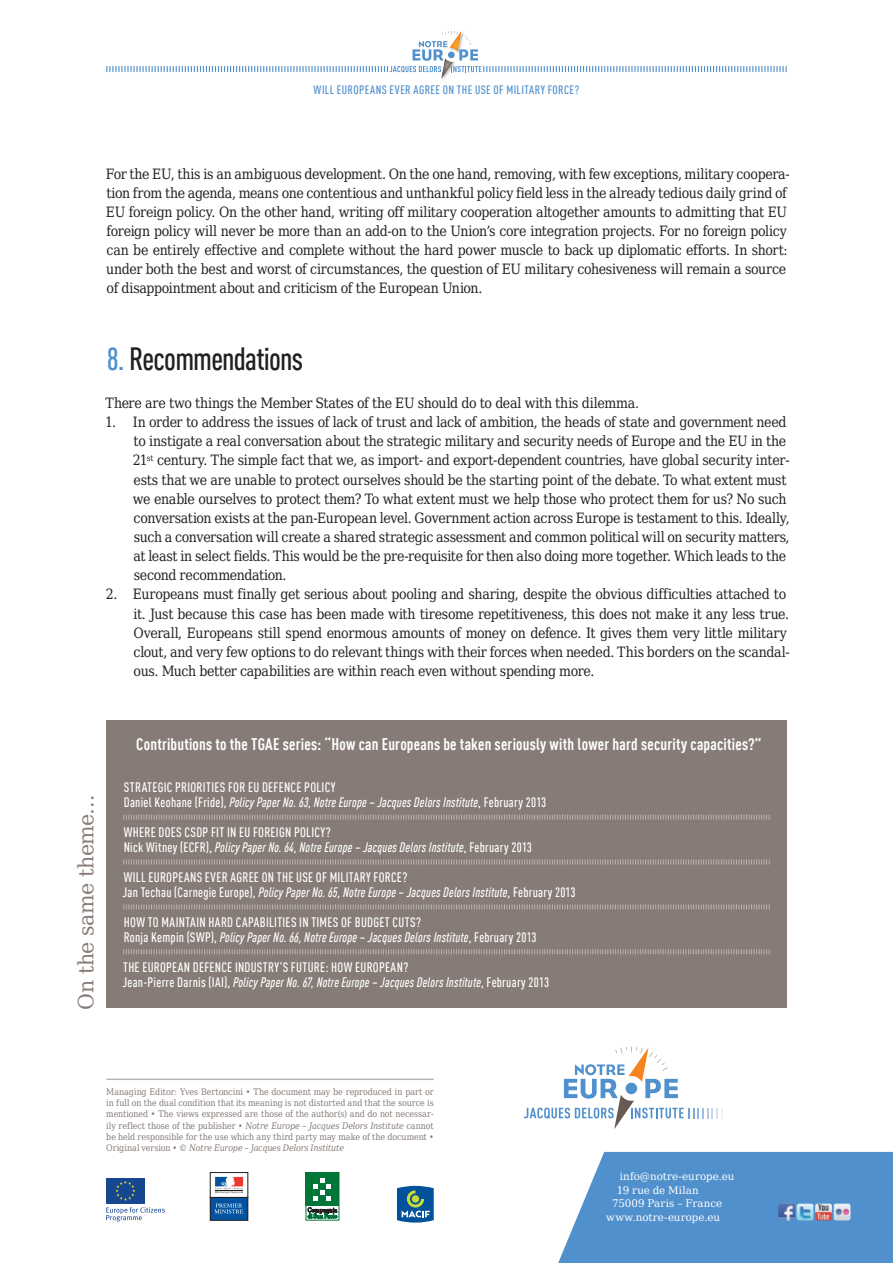
<style>
.page{position:relative;width:893px;height:1263px;background:#fff}
.page>*{position:absolute;margin:0;border:0;box-sizing:border-box;transform-origin:0 0}
.PP_Titre1{font:500 condensed 31.5px "DIN Offc Pro";letter-spacing:-.025em;color:#231f20}
.t1{font:21px "DejaVu Serif";letter-spacing:-.03em;color:#867b76}
.PP_SMT_auteur_fin{font:700 condensed 16.5px "DIN Offc Pro";letter-spacing:.015em;color:#fff}
.PP_Courant{font:14.25px/19.2px "DejaVu Serif Condensed";letter-spacing:-.02em;color:#231f20}
.PP_SMT_auteur{font:italic 500 condensed 13.5px "DIN Offc Pro";letter-spacing:.015em;color:#fff}
.PP_SMT_titre{font:500 condensed 13.5px "DIN Offc Pro";letter-spacing:.02em;color:#fff}
.PP_SMT_auteur_fin-2{font:italic 500 condensed 13.5px "DIN Offc Pro";letter-spacing:.015em;color:#fff}
.t2{font:500 condensed 12px "DIN Offc Pro";letter-spacing:.035em;color:#5090cc}
.t3{font:10.5px "DejaVu Serif";letter-spacing:.005em;color:#fff}
.t4{font:9px/11.2px "DejaVu Serif Condensed";letter-spacing:-.005em;color:#867b76;text-align:justify}
.s1{color:#5090cc}
.s2{font-style:normal}
.s3{font-style:italic}
</style>
<div class="page">
<svg style="left:558px;top:1152px;width:335px;height:111px;background:#5c97cf"></svg>
<hr style="left:106px;top:1078px;width:328px;height:2px;background:#bcb4b2">
<svg style="left:397px;top:1186px;width:37px;height:36px"></svg>
<div style="left:210px;top:1197px;width:38px;height:23px;background:#0153a0"></div>
<div style="left:210px;top:1197px;width:38px;height:23px;border:1px solid #231f20"></div>
<div style="left:210px;top:1172px;width:38px;height:25px;border:1px solid #231f20"></div>
<svg style="left:215px;top:1177px;width:28px;height:16px"></svg>
<svg style="left:214px;top:1203px;width:29px;height:10px"></svg>
<img style="left:815px;top:1203px;width:17px;height:17px">
<img style="left:778px;top:1203px;width:17px;height:17px">
<img style="left:834px;top:1203px;width:16px;height:17px">
<img style="left:797px;top:1203px;width:16px;height:17px">
<div style="left:106px;top:720px;width:681px;height:288px;background:#867b76"></div>
<svg style="left:123px;top:814px;width:647px;height:6px"></svg>
<svg style="left:123px;top:859px;width:647px;height:6px"></svg>
<svg style="left:123px;top:904px;width:647px;height:6px"></svg>
<svg style="left:123px;top:949px;width:647px;height:6px"></svg>
<svg style="left:523px;top:1046px;width:199px;height:83px"></svg>
<div style="left:106px;top:1178px;width:39px;height:25px;background:#174791"></div>
<svg style="left:115px;top:1181px;width:20px;height:20px"></svg>
<svg style="left:106px;top:1207px;width:59px;height:14px"></svg>
<svg style="left:106px;top:31px;width:681px;height:47px"></svg>
<div style="left:306px;top:1172px;width:33px;height:48px;border:1px solid #007638"></div>
<div style="left:306px;top:1172px;width:33px;height:34px;background:#007638"></div>
<svg style="left:314px;top:1178px;width:17px;height:23px"></svg>
<svg style="left:308px;top:1207px;width:29px;height:11px"></svg>
<p class="t2" style="left:314px;top:81px;width:35px">Will Europeans</p>
<p class="t2" style="left:390px;top:81px;width:6px">ever</p>
<p class="t2" style="left:413px;top:81px;width:7px">agree</p>
<p class="t2" style="left:443px;top:81px;width:77px">on the Use of Military</p>
<p class="t2" style="left:548px;top:81px;width:12px">Force</p>
<p class="t2" style="left:575px;top:81px;width:6px">?</p>
<p class="PP_Courant" style="left:106px;top:163px;width:685px">For the EU, this is an ambiguous development. On the one hand, removing, with few exceptions, military coopera&shy;tion from the agenda, means one contentious and unthankful policy field less in the already tedious daily grind of EU foreign policy. On the other hand, writing off military cooperation altogether amounts to admitting that EU foreign policy will never be more than an add-on to the Union’s core integration projects. For no foreign policy can be entirely effective and complete without the hard power muscle to back up diplomatic efforts. In short: under both the best and worst of circumstances, the question of EU military cohesiveness will remain a source of disappointment about and criticism of the European Union.</p>
<p class="PP_Titre1" style="left:107px;top:335px;width:198px"><span class="s1">8.</span> Recommendations</p>
<p class="PP_Courant" style="left:106px;top:392px;width:535px">There are two things the Member States of the EU should do to deal with this dilemma.</p>
<p class="PP_Courant" style="left:133px;top:411px;width:658px;text-indent:-28px">1. In order to address the issues of lack of trust and lack of ambition, the heads of state and government need to instigate a real conversation about the strategic military and security needs of Europe and the EU in the 21<sup>st</sup> century. The simple fact that we, as import- and export-dependent countries, have global security inter&shy;ests that we are unable to protect ourselves should be the starting point of the debate. To what extent must we enable ourselves to protect them? To what extent must we help those who protect them for us? No such conversation exists at the pan-European level. Government action across Europe is testament to this. Ideally, such a conversation will create a shared strategic assessment and common political will on security matters, at least in select fields. This would be the pre-requisite for then also doing more together. Which leads to the second recommendation.</p>
<p class="PP_Courant" style="left:133px;top:583px;width:658px;text-indent:-28px">2. Europeans must finally get serious about pooling and sharing, despite the obvious difficulties attached to it. Just because this case has been made with tiresome repetitiveness, this does not make it any less true.<br>Overall, Europeans still spend enormous amounts of money on defence. It gives them very little military clout, and very few options to do relevant things with their forces when needed. This borders on the scandal&shy;ous. Much better capabilities are within reach even without spending more.</p>
<h2 class="t1" style="left:67px;top:1010px;width:217px;rotate:-90deg">On the same theme…</h2>
<p class="PP_SMT_auteur_fin" style="left:136px;top:731px;width:627px">Contributions to the TGAE series: “How can Europeans be taken seriously with lower hard security capacities?”</p>
<p class="PP_SMT_titre" style="left:124px;top:777px;width:213px">STRATEGIC PRIORITIES FOR EU DEFENCE POLICY</p>
<p class="PP_SMT_auteur" style="left:124px;top:792px;width:424px"><span class="s2">Daniel Keohane (Fride),</span> Policy Paper No. 63, Notre Europe – Jacques Delors Institute<span class="s2">, February 2013</span></p>
<p class="PP_SMT_titre" style="left:124px;top:822px;width:208px">WHERE DOES CSDP FIT IN EU FOREIGN POLICY?</p>
<p class="PP_SMT_auteur" style="left:124px;top:837px;width:410px"><span class="s2">Nick Witney (ECFR),</span> Policy Paper No. 64, Notre Europe – Jacques Delors Institute<span class="s2">, February 2013</span></p>
<p class="PP_SMT_titre" style="left:124px;top:867px;width:285px">WILL EUROPEANS EVER AGREE ON THE USE OF MILITARY FORCE?</p>
<p class="PP_SMT_auteur" style="left:122px;top:882px;width:455px"><span class="s2">Jan Techau (Carnegie Europe),</span> Policy Paper No. 65, Notre Europe – Jacques Delors Institute<span class="s2">, February 2013</span></p>
<p class="PP_SMT_titre" style="left:124px;top:912px;width:299px">HOW TO MAINTAIN HARD CAPABILITIES IN TIMES OF BUDGET CUTS?</p>
<p class="PP_SMT_auteur" style="left:124px;top:927px;width:414px"><span class="s2">Ronja Kempin (SWP),</span> Policy Paper No. 66, Notre Europe – Jacques Delors Institute<span class="s2">, February 2013</span></p>
<p class="PP_SMT_titre" style="left:123px;top:957px;width:287px">THE EUROPEAN DEFENCE INDUSTRY’S FUTURE: HOW EUROPEAN?</p>
<p class="PP_SMT_auteur_fin-2" style="left:122px;top:972px;width:428px"><span class="s2">Jean-Pierre Darnis (IAI),</span> Policy Paper No. 67, Notre Europe – Jacques Delors Institute<span class="s2">, February 2013</span></p>
<p class="t4" style="left:106px;top:1085px;width:329px">Managing Editor: Yves Bertoncini • The document may be reproduced in part or in full on the dual condition that its meaning is not distorted and that the source is mentioned • The views expressed are those of the author(s) and do not necessar&shy;ily reflect those of the publisher • <span class="s3">Notre Europe – Jacques Delors Institute</span> cannot be held responsible for the use which any third party may make of the document • Original version • © <span class="s3">Notre Europe – Jacques Delors Institute</span></p>
<p class="t3" style="left:620px;top:1167px;width:116px">info@notre-europe.eu</p>
<p class="t3" style="left:617px;top:1180px;width:83px">19 rue de Milan</p>
<p class="t3" style="left:612px;top:1194px;width:112px">75009 Paris – France</p>
<p class="t3" style="left:606px;top:1207px;width:115px">www.notre-europe.eu</p>
</div>
